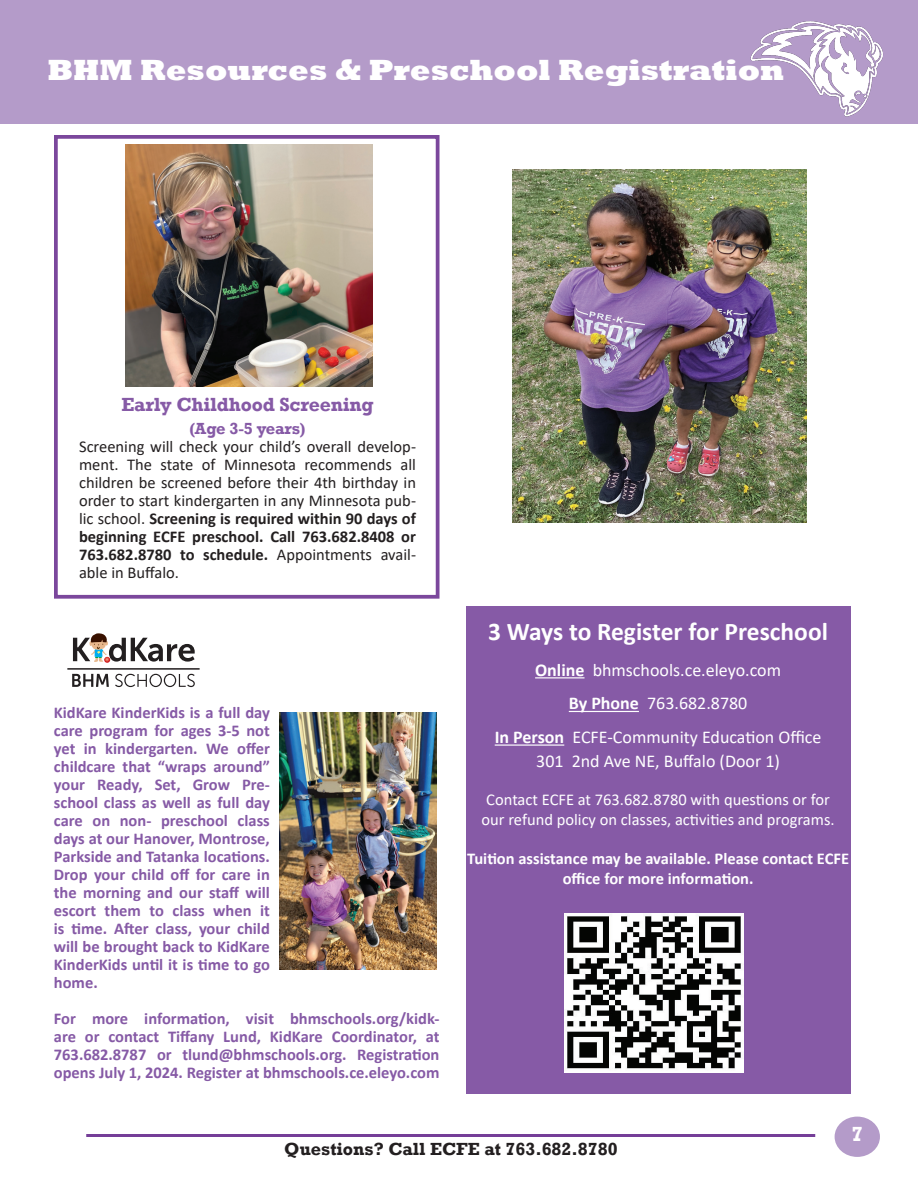
<style>
.page{position:relative;width:918px;height:1188px;background:#fff}
.page>*{position:absolute;margin:0;border:0;box-sizing:border-box;transform-origin:0 0}
.Headline{font:800 30px "Rockwell";color:#fff}
.Class_Number{font:700 25.5px "Calibri";color:#fff}
.t1{font:700 21px "Rockwell";color:#fff}
.Class_Title{font:700 19.5px "Rockwell";letter-spacing:-.01em;color:#865aa6}
.Class_Number-2{font:18px "Calibri";color:#fff}
.t2{font:700 18px "Rockwell";color:#231f20}
.Body_Text{font:18px "Calibri";color:#fff}
.Body_Text-2{font:700 16.5px/18px "Calibri";color:#865aa6;text-align:justify}
.Body_Text-3{font:16.5px/18px "Calibri";color:#231f20;text-align:justify}
.Body_Text-4{font:16.5px "Calibri";color:#fff}
.Body_Text-5{font:700 16.5px/19.8px "Calibri";color:#fff;text-align:center}
.Class_Title-2{font:700 16.5px "Rockwell";letter-spacing:-.01em;color:#865aa6}
.s1{font-weight:700}
</style>
<div class="page">
<div style="left:0;top:0;width:918px;height:124px;background:#b49bc9"></div>
<div style="left:835px;top:1117px;width:45px;height:40px;background:#b49bc9;border-radius:50%"></div>
<hr style="left:86px;top:1134px;width:729px;height:3px;background:#753e98">
<img style="left:750px;top:21px;width:133px;height:96px">
<div style="left:54px;top:135px;width:386px;height:464px;border:4px solid #7b479c"></div>
<img style="left:126px;top:144px;width:247px;height:243px">
<div style="left:466px;top:606px;width:384px;height:487px;background:#865aa6"></div>
<hr style="left:535px;top:677px;width:50px;height:1px;background:#fff">
<hr style="left:569px;top:711px;width:70px;height:1px;background:#fff">
<hr style="left:495px;top:744px;width:69px;height:2px;background:#fff">
<img style="left:280px;top:712px;width:157px;height:257px">
<hr style="left:67px;top:668px;width:133px;height:2px;background:#231f20">
<svg style="left:73px;top:633px;width:122px;height:30px"></svg>
<svg style="left:72px;top:674px;width:37px;height:13px"></svg>
<svg style="left:115px;top:674px;width:80px;height:13px"></svg>
<img style="left:512px;top:170px;width:294px;height:352px">
<img style="left:565px;top:913px;width:178px;height:160px">
<p class="Headline" style="left:48px;top:52px;width:738px">BHM Resources &amp; Preschool Registration</p>
<p class="Class_Title" style="left:121px;top:393px;width:254px">Early Childhood Screening</p>
<p class="Class_Title-2" style="left:189px;top:418px;width:118px">(Age 3-5 years)</p>
<p class="Body_Text-3" style="left:79px;top:437px;width:338px">Screening will check your child’s overall develop&shy;ment. The state of Minnesota recommends all children be screened before their 4th birthday in order to start kindergarten in any Minnesota pub&shy;lic school. <span class="s1">Screening is required within 90 days of beginning ECFE preschool. Call 763.682.8408 or 763.682.8780 to schedule.</span> Appointments avail&shy;able in Buffalo.</p>
<p class="Body_Text-2" style="left:54px;top:704px;width:217px">KidKare KinderKids is a full day care program for ages 3-5 not yet in kindergarten. We offer childcare that “wraps around” your Ready, Set, Grow Pre&shy;school class as well as full day care on non- preschool class days at our Hanover, Montrose, Parkside and Tatanka locations.<br>Drop your child off for care in the morning and our staff will escort them to class when it is time. After class, your child will be brought back to KidKare KinderKids until it is time to go home.</p>
<p class="Body_Text-2" style="left:54px;top:1010px;width:387px">For more information, visit bhmschools.org/kidk&shy;are or contact Tiffany Lund, KidKare Coordinator, at 763.682.8787 or tlund@bhmschools.org. Registration opens July 1, 2024. Register at bhmschools.ce.eleyo.com</p>
<p class="Class_Number" style="left:488px;top:613px;width:341px">3 Ways to Register for Preschool</p>
<p class="Class_Number-2" style="left:535px;top:657px;width:247px"><span class="s1">Online</span> bhmschools.ce.eleyo.com</p>
<p class="Class_Number-2" style="left:569px;top:691px;width:180px"><span class="s1">By Phone</span> 763.682.8780</p>
<p class="Class_Number-2" style="left:495px;top:725px;width:328px"><span class="s1">In Person</span> ECFE-Community Education Office</p>
<p class="Body_Text" style="left:536px;top:749px;width:245px">301 2nd Ave NE, Buffalo (Door 1)</p>
<p class="Body_Text-4" style="left:486px;top:788px;width:345px">Contact ECFE at 763.682.8780 with questions or for</p>
<p class="Body_Text-4" style="left:482px;top:808px;width:355px">our refund policy on classes, activities and programs.</p>
<p class="Body_Text-5" style="left:467px;top:849px;width:384px">Tuition assistance may be available. Please contact ECFE office for more information.</p>
<p class="t2" style="left:284px;top:1138px;width:335px">Questions? Call ECFE at 763.682.8780</p>
<p class="t1" style="left:851px;top:1122px;width:13px">7</p>
</div>
